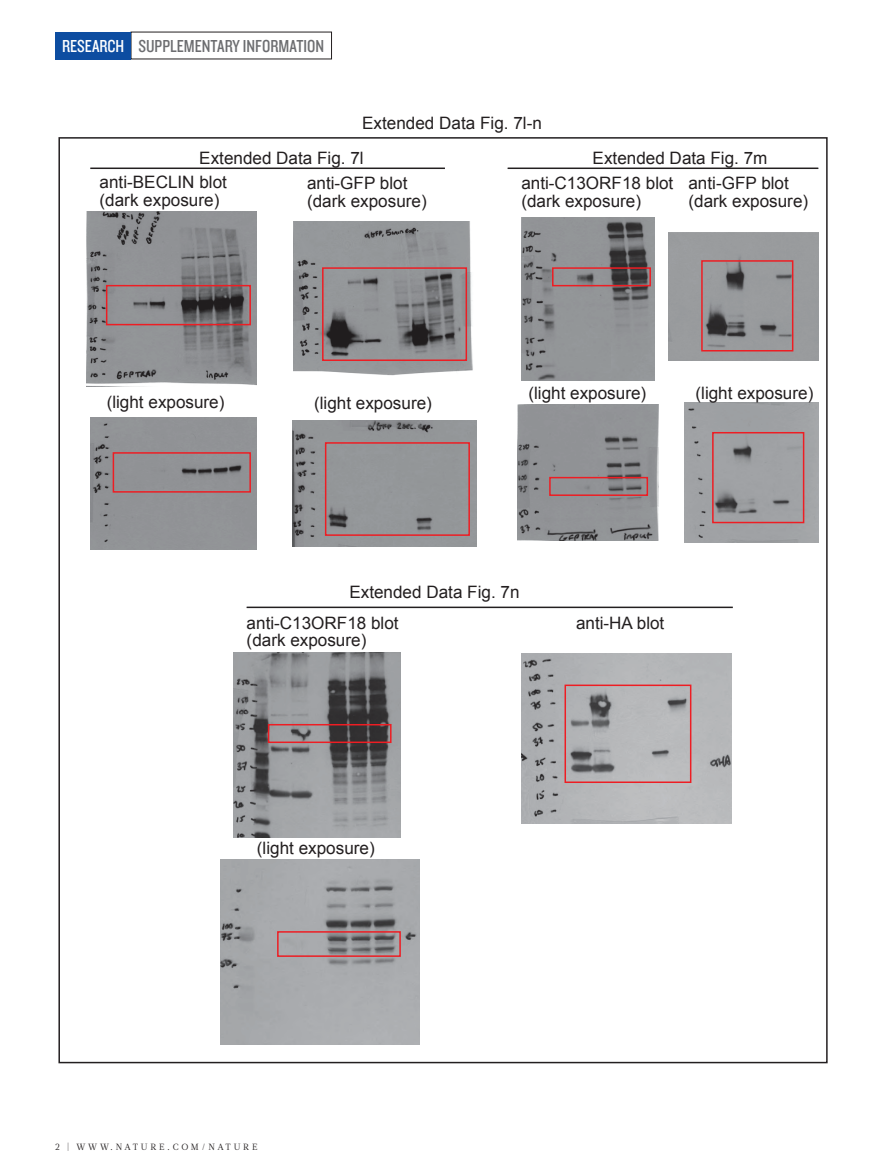
<style>
.page{position:relative;width:893px;height:1174px;background:#fff}
.page>*{position:absolute;margin:0;border:0;box-sizing:border-box;transform-origin:0 0}
.t1{font:18px "Knockout 29 Junior Ltweight";color:#6c6d70}
.t2{font:18px "Knockout 29 Junior Ltweight";color:#fff}
.t3{font:17.1px/24.3px "Arial";color:#231f20}
.t4{font:9px "Glosa Math";letter-spacing:.3em;color:#231f20}
</style>
<div class="page">
<div style="left:55px;top:32px;width:76px;height:27px;background:#0d4da1"></div>
<img style="left:87px;top:211px;width:170px;height:175px">
<div style="left:90px;top:417px;width:167px;height:133px;background:#919296"></div>
<img style="left:292px;top:420px;width:185px;height:126px">
<img style="left:293px;top:221px;width:180px;height:155px">
<div style="left:106px;top:285px;width:145px;height:40px;border:2px solid #ee1d23"></div>
<div style="left:113px;top:452px;width:138px;height:40px;border:2px solid #ee1d23"></div>
<div style="left:322px;top:267px;width:145px;height:94px;border:2px solid #ee1d23"></div>
<div style="left:325px;top:442px;width:145px;height:94px;border:2px solid #ee1d23"></div>
<img style="left:517px;top:404px;width:142px;height:136px">
<img style="left:521px;top:217px;width:133px;height:163px">
<div style="left:552px;top:267px;width:99px;height:19px;border:2px solid #ee1d23"></div>
<div style="left:549px;top:477px;width:99px;height:19px;border:2px solid #ee1d23"></div>
<img style="left:685px;top:402px;width:133px;height:141px">
<img style="left:668px;top:232px;width:150px;height:128px">
<div style="left:701px;top:260px;width:92px;height:91px;border:2px solid #ee1d23"></div>
<div style="left:712px;top:432px;width:92px;height:91px;border:2px solid #ee1d23"></div>
<img style="left:521px;top:654px;width:211px;height:169px">
<img style="left:234px;top:653px;width:166px;height:184px">
<div style="left:268px;top:724px;width:124px;height:19px;border:2px solid #ee1d23"></div>
<img style="left:220px;top:860px;width:200px;height:184px">
<div style="left:277px;top:931px;width:124px;height:26px;border:2px solid #ee1d23"></div>
<div style="left:564px;top:684px;width:127px;height:99px;border:2px solid #ee1d23"></div>
<hr style="left:90px;top:167px;width:355px;height:2px;background:#231f20">
<hr style="left:508px;top:167px;width:310px;height:2px;background:#231f20">
<hr style="left:247px;top:606px;width:486px;height:2px;background:#231f20">
<p class="t2" style="left:62px;top:34px;width:64px">RESEARCH</p>
<p class="t1" style="left:138px;top:34px;width:187px">SUPPLEMENTARY INFORMATION</p>
<p class="t3" style="left:362px;top:111px;width:181px">Extended Data Fig. 7l-n</p>
<p class="t3" style="left:100px;top:146px;width:266px;text-indent:100px">Extended Data Fig. 7l anti-BECLIN blot</p>
<p class="t3" style="left:307px;top:171px;width:102px">anti-GFP blot</p>
<p class="t3" style="left:100px;top:188px;width:121px">(dark exposure)</p>
<p class="t3" style="left:107px;top:389px;width:119px">(light exposure)</p>
<p class="t3" style="left:307px;top:189px;width:121px">(dark exposure)</p>
<p class="t3" style="left:314px;top:391px;width:119px">(light exposure)</p>
<p class="t3" style="left:593px;top:146px;width:176px">Extended Data Fig. 7m</p>
<p class="t3" style="left:521px;top:171px;width:154px">anti-C13ORF18 blot</p>
<p class="t3" style="left:521px;top:189px;width:121px">(dark exposure)</p>
<p class="t3" style="left:688px;top:171px;width:102px">anti-GFP blot</p>
<p class="t3" style="left:688px;top:189px;width:121px">(dark exposure)</p>
<p class="t3" style="left:528px;top:381px;width:119px">(light exposure)</p>
<p class="t3" style="left:695px;top:381px;width:119px">(light exposure)</p>
<p class="t3" style="left:247px;top:577px;width:274px;line-height:30.6px;text-indent:103px">Extended Data Fig. 7n anti-C13ORF18 blot</p>
<p class="t3" style="left:247px;top:628px;width:121px">(dark exposure)</p>
<p class="t3" style="left:576px;top:611px;width:90px">anti-HA blot</p>
<p class="t3" style="left:257px;top:836px;width:119px">(light exposure)</p>
<p class="t4" style="left:55px;top:1141px;width:204px">2 | WWW.NATURE.COM/NATURE</p>
</div>
